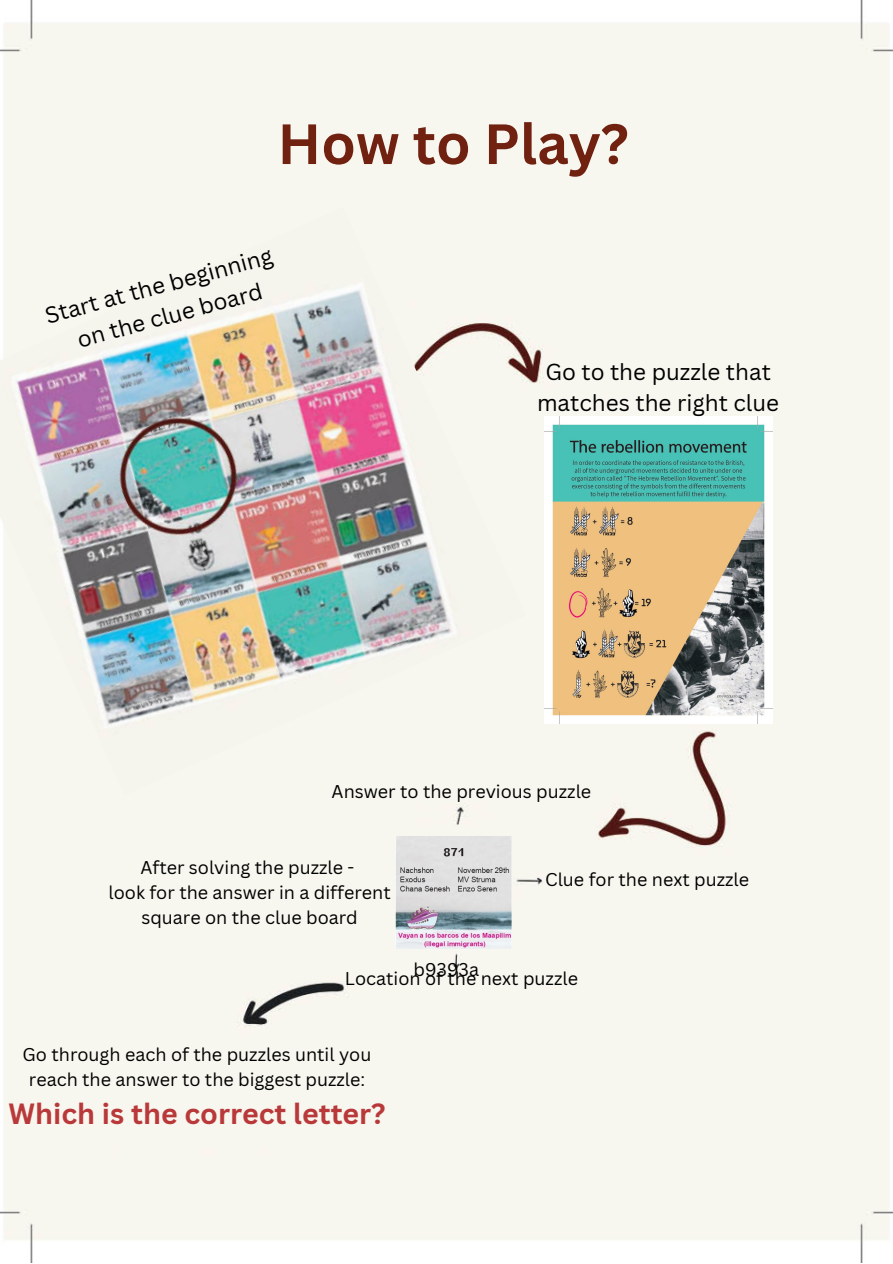
<style>
.page{position:relative;width:893px;height:1264px;background:#fff}
.page>*{position:absolute;margin:0;border:0;box-sizing:border-box;transform-origin:0 0}
.t1{font:700 55.5px "Canva Sans";color:#702110}
.t2{font:700 28.5px "Canva Sans";color:#b9393a}
.t3{font:22.5px/31.5px "Canva Sans";color:#000;text-align:center}
.t4{font:18px/24.8px "Canva Sans";color:#000;text-align:center}
</style>
<div class="page">
<img style="left:0;top:0;width:892px;height:1262px">
<img style="left:0;top:207px;width:526px;height:588px">
<img style="left:544px;top:417px;width:228px;height:307px">
<img style="left:395px;top:836px;width:116px;height:112px">
<h1 class="t1" style="left:277px;top:105px;width:352px">How to Play?</h1>
<p class="t3" style="left:41px;top:300px;width:236px;rotate:-15deg">Start at the beginning on the clue board</p>
<p class="t3" style="left:537px;top:355px;width:244px">Go to the puzzle that matches the right clue</p>
<p class="t4" style="left:331px;top:779px;width:261px">Answer to the previous puzzle</p>
<p class="t4" style="left:108px;top:855px;width:284px">After solving the puzzle -<br>look for the answer in a different square on the clue board</p>
<p class="t4" style="left:545px;top:867px;width:205px">Clue for the next puzzle</p>
<p class="t4" style="left:413px;top:957px;width:67px">b9393a</p>
<p class="t4" style="left:345px;top:965px;width:235px">Location of the next puzzle</p>
<p class="t4" style="left:23px;top:1042px;width:350px">Go through each of the puzzles until you reach the answer to the biggest puzzle:</p>
<h2 class="t2" style="left:9px;top:1093px;width:378px">Which is the correct letter?</h2>
</div>
